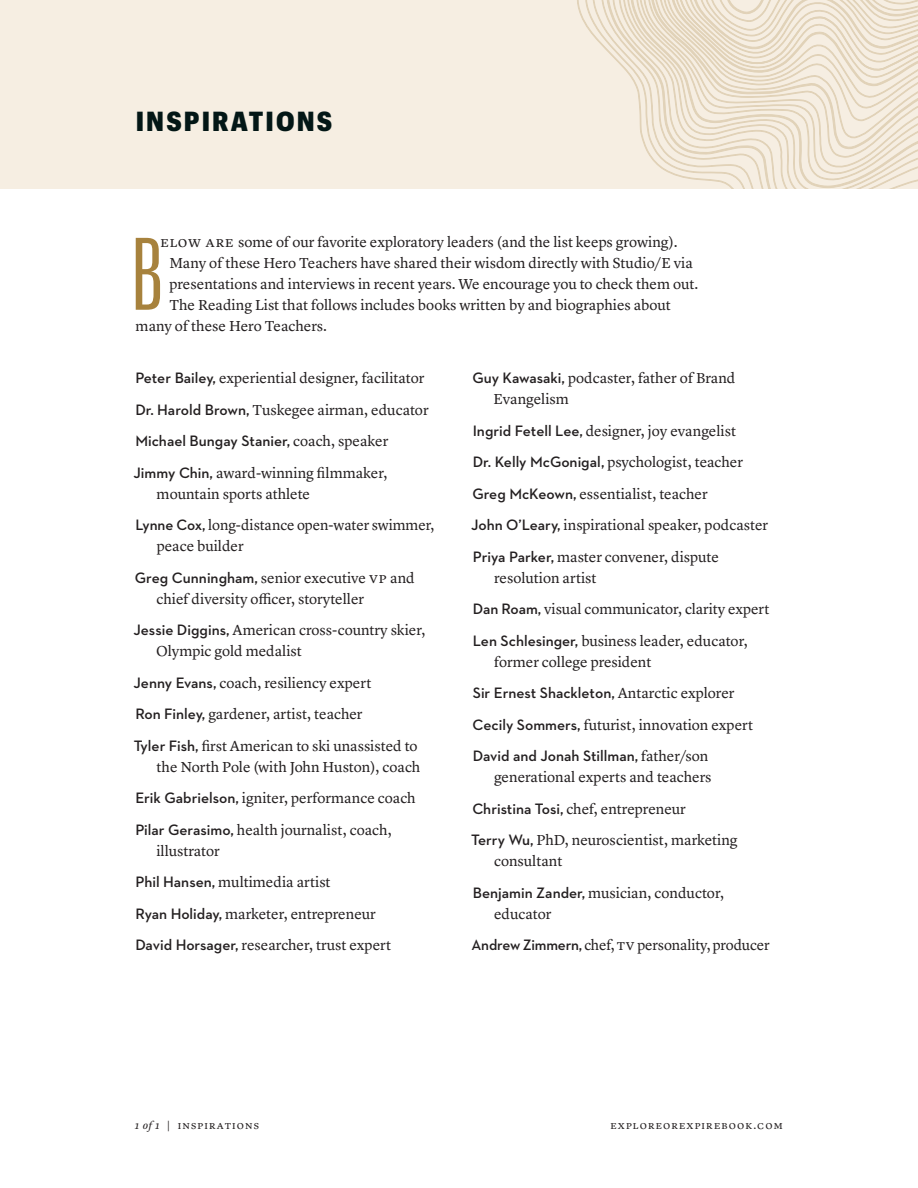
<style>
.page{position:relative;width:918px;height:1188px;background:#fff}
.page>*{position:absolute;margin:0;border:0;box-sizing:border-box;transform-origin:0 0}
.t1{font:100.5px "Graphik XX Cond";color:#a7823d}
.t2{font:900 27px "Graphik Compact";letter-spacing:.08em;color:#031716}
.t3{font:600 15.3px "Neutraface 2 Text";color:#231f20}
.t4{font:15px/31.5px "Lyon Text";color:#231f20}
.t5{font:11.25px "Lyon Text";letter-spacing:.1em;color:#231f20}
.s1{font-family:"Neutraface 2 Text";font-weight:600;font-size:15.3px}
.s2{font-family:"Lyon Text";font-weight:400;font-size:15px}
.s3{font-style:italic}
</style>
<div class="page">
<div style="left:0;top:0;width:918px;height:189px;background:#f6eee2"></div>
<svg style="left:592px;top:0;width:280px;height:189px"></svg>
<svg style="left:648px;top:0;width:270px;height:158px"></svg>
<h2 class="t2" style="left:136px;top:101px;width:198px">INSPIRATIONS</h2>
<h1 class="t1" style="left:132px;top:210px;width:32px">B</h1>
<p class="t4" style="left:161px;top:225px;width:519px">elow are some of our favorite exploratory leaders (and the list keeps growing).</p>
<p class="t4" style="left:169px;top:246px;width:525px">Many of these Hero Teachers have shared their wisdom directly with Studio/E via</p>
<p class="t4" style="left:169px;top:267px;width:531px">presentations and interviews in recent years. We encourage you to check them out.</p>
<p class="t4" style="left:169px;top:288px;width:503px">The Reading List that follows includes books written by and biographies about</p>
<p class="t4" style="left:136px;top:309px;width:193px">many of these Hero Teachers.</p>
<p class="t4" style="left:135px;top:361px;width:295px"><span class="s1">Peter Bailey,</span> experiential designer, facilitator<br><span class="s1">Dr. Harold Brown,</span> Tuskegee airman, educator</p>
<p class="t3" style="left:135px;top:431px;width:255px">Michael Bungay Stanier, <span class="s2">coach, speaker</span></p>
<p class="t4" style="left:157px;top:461px;width:232px;line-height:21px;text-indent:-23px"><span class="s1">Jimmy Chin,</span> award-winning filmmaker, mountain sports athlete</p>
<p class="t4" style="left:157px;top:514px;width:279px;line-height:21px;text-indent:-21px"><span class="s1">Lynne Cox,</span> long-distance open-water swimmer, peace builder</p>
<p class="t4" style="left:157px;top:566px;width:260px;line-height:21px;text-indent:-22px"><span class="s1">Greg Cunningham,</span> senior executive VP and chief diversity officer, storyteller</p>
<p class="t4" style="left:156px;top:619px;width:271px;line-height:21px;text-indent:-22px"><span class="s1">Jessie Diggins,</span> American cross-country skier,<br>Olympic gold medalist</p>
<p class="t4" style="left:134px;top:666px;width:286px"><span class="s1">Jenny Evans,</span> coach, resiliency expert<br><span class="s1">Ron Finley,</span> gardener, artist, teacher<br><span class="s1">Tyler Fish,</span> first American to ski unassisted to</p>
<p class="t4" style="left:135px;top:750px;width:287px;text-indent:21px">the North Pole (with John Huston), coach<br><span class="s1">Erik Gabrielson,</span> igniter, performance coach<br><span class="s1">Pilar Gerasimo,</span> health journalist, coach,</p>
<p class="t4" style="left:135px;top:834px;width:257px;text-indent:21px">illustrator<br><span class="s1">Phil Hansen,</span> multimedia artist<br><span class="s1">Ryan Holiday,</span> marketer, entrepreneur<br><span class="s1">David Horsager,</span> researcher, trust expert</p>
<p class="t4" style="left:493px;top:367px;width:244px;line-height:21px;text-indent:-21px"><span class="s1">Guy Kawasaki,</span> podcaster, father of Brand<br>Evangelism</p>
<p class="t4" style="left:471px;top:414px;width:299px"><span class="s1">Ingrid Fetell Lee,</span> designer, joy evangelist<br><span class="s1">Dr. Kelly McGonigal,</span> psychologist, teacher <span class="s1">Greg McKeown,</span> essentialist, teacher<br><span class="s1">John O’Leary,</span> inspirational speaker, podcaster <span class="s1">Priya Parker,</span> master convener, dispute</p>
<p class="t4" style="left:473px;top:561px;width:298px;text-indent:21px">resolution artist<br><span class="s1">Dan Roam,</span> visual communicator, clarity expert<br><span class="s1">Len Schlesinger,</span> business leader, educator,</p>
<p class="t4" style="left:494px;top:645px;width:159px">former college president</p>
<p class="t3" style="left:473px;top:683px;width:263px">Sir Ernest Shackleton, <span class="s2">Antarctic explorer</span></p>
<p class="t4" style="left:472px;top:708px;width:282px"><span class="s1">Cecily Sommers,</span> futurist, innovation expert</p>
<p class="t3" style="left:473px;top:746px;width:237px">David and Jonah Stillman, <span class="s2">father/son</span></p>
<p class="t4" style="left:471px;top:760px;width:268px;text-indent:23px">generational experts and teachers<br><span class="s1">Christina Tosi,</span> chef, entrepreneur<br><span class="s1">Terry Wu,</span> PhD, neuroscientist, marketing</p>
<p class="t4" style="left:473px;top:844px;width:253px;text-indent:21px">consultant<br><span class="s1">Benjamin Zander,</span> musician, conductor,</p>
<p class="t4" style="left:472px;top:897px;width:300px;text-indent:23px">educator<br><span class="s1">Andrew Zimmern,</span> chef, TV personality, producer</p>
<p class="t5" style="left:135px;top:1116px;width:126px"><span class="s3">1 of 1</span> | Inspirations</p>
<p class="t5" style="left:610px;top:1116px;width:174px">exploreorexpirebook.com</p>
</div>
